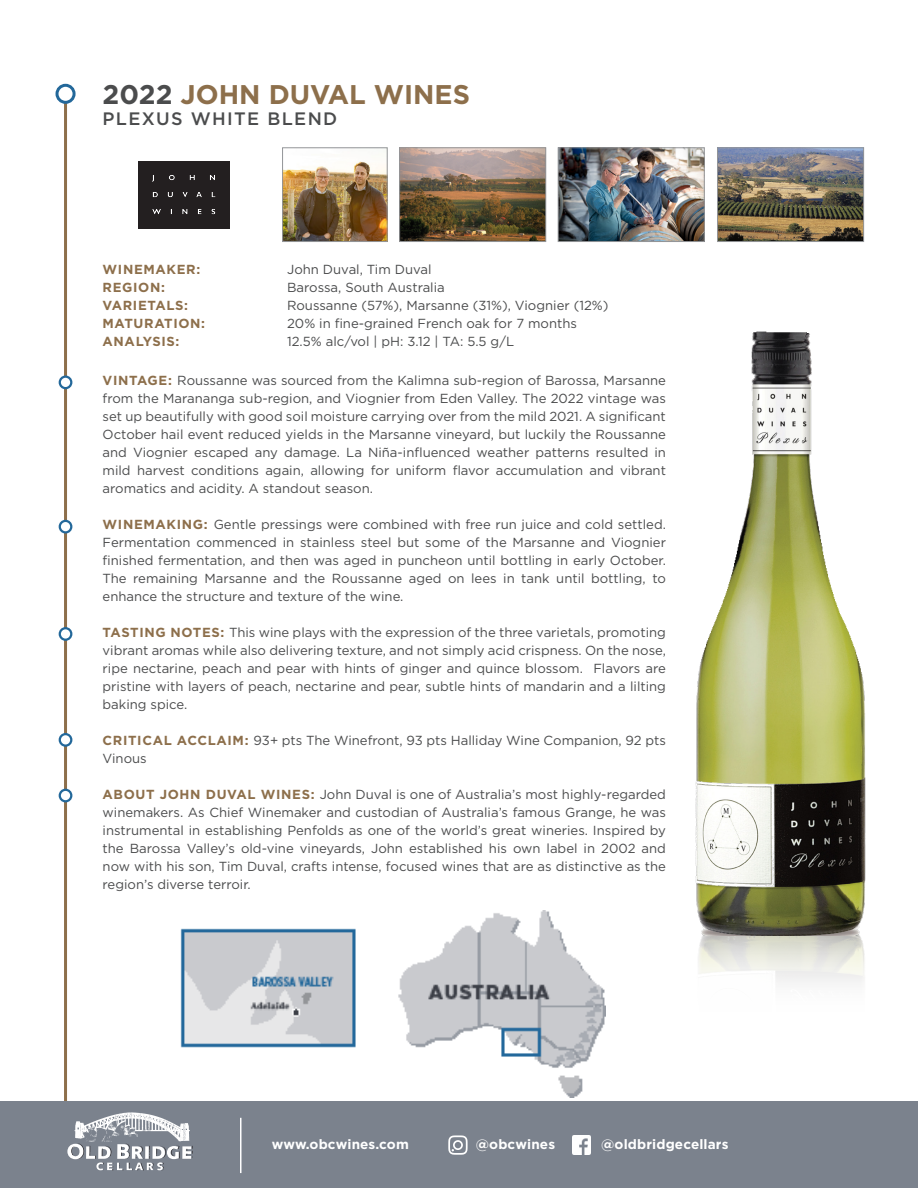
<style>
.page{position:relative;width:918px;height:1188px;background:#fff}
.page>*{position:absolute;margin:0;border:0;box-sizing:border-box;transform-origin:0 0}
.t1{font:700 27px "Gotham";color:#8d6f4b}
.t2{font:500 18px "Gotham";letter-spacing:.075em;color:#4b4c4d}
.space{font:700 13.5px "Gotham";letter-spacing:.01em;color:#fff}
.Tasting_Notes_Paragraph{font:13.2px/18px "Gotham";color:#4b4c4d;text-align:justify}
.Tasting_Notes_Paragraph-2{font:700 13.2px "Gotham";letter-spacing:.05em;color:#8d6f4b}
.s1{color:#4b4c4d}
.s2{font-weight:700;color:#8d6f4b}
</style>
<div class="page">
<img style="left:698px;top:907px;width:167px;height:76px">
<img style="left:695px;top:332px;width:162px;height:604px">
<div style="left:138px;top:162px;width:91px;height:66px;background:#231f20"></div>
<hr style="left:64px;top:85px;width:3px;height:1026px;background:#8d6f4b">
<img style="left:284px;top:149px;width:102px;height:91px">
<div style="left:282px;top:147px;width:106px;height:95px;border:1px solid #939598"></div>
<img style="left:560px;top:149px;width:143px;height:91px">
<div style="left:558px;top:147px;width:147px;height:95px;border:1px solid #939598"></div>
<img style="left:401px;top:149px;width:143px;height:91px">
<div style="left:399px;top:147px;width:147px;height:95px;border:1px solid #939598"></div>
<div style="left:57px;top:85px;width:17px;height:17px;background:#fff;border-radius:50%"></div>
<div style="left:56px;top:84px;width:20px;height:20px;border:3px solid #23689a;border-radius:50%"></div>
<img style="left:719px;top:149px;width:143px;height:91px">
<div style="left:717px;top:147px;width:147px;height:95px;border:1px solid #939598"></div>
<div style="left:60px;top:521px;width:11px;height:11px;background:#fff;border-radius:50%"></div>
<div style="left:59px;top:520px;width:13px;height:14px;border:2px solid #23689a;border-radius:50%"></div>
<div style="left:60px;top:734px;width:11px;height:12px;background:#fff;border-radius:50%"></div>
<div style="left:59px;top:733px;width:13px;height:14px;border:2px solid #23689a;border-radius:50%"></div>
<div style="left:60px;top:790px;width:11px;height:11px;background:#fff;border-radius:50%"></div>
<div style="left:59px;top:789px;width:13px;height:13px;border:2px solid #23689a;border-radius:50%"></div>
<div style="left:60px;top:377px;width:11px;height:11px;background:#fff;border-radius:50%"></div>
<div style="left:59px;top:376px;width:13px;height:13px;border:2px solid #23689a;border-radius:50%"></div>
<div style="left:60px;top:628px;width:11px;height:12px;background:#fff;border-radius:50%"></div>
<div style="left:59px;top:627px;width:13px;height:14px;border:2px solid #23689a;border-radius:50%"></div>
<img style="left:180px;top:911px;width:425px;height:186px">
<div style="left:0;top:1102px;width:918px;height:86px;background:#7b828d"></div>
<img style="left:572px;top:1136px;width:19px;height:18px">
<svg style="left:448px;top:1135px;width:20px;height:20px"></svg>
<svg style="left:67px;top:1145px;width:4px;height:13px"></svg>
<img style="left:74px;top:1112px;width:115px;height:30px">
<img style="left:71px;top:1144px;width:122px;height:27px">
<hr style="left:240px;top:1118px;width:2px;height:55px;background:#fff">
<p class="t1" style="left:103px;top:76px;width:369px"><span class="s1">2022</span> JOHN DUVAL WINES</p>
<p class="t2" style="left:103px;top:107px;width:236px">PLEXUS WHITE BLEND</p>
<p class="Tasting_Notes_Paragraph-2" style="left:103px;top:261px;width:99px">WINEMAKER:</p>
<p class="Tasting_Notes_Paragraph" style="left:287px;top:260px;width:146px">John Duval, Tim Duval</p>
<p class="Tasting_Notes_Paragraph-2" style="left:103px;top:279px;width:64px">REGION:</p>
<p class="Tasting_Notes_Paragraph" style="left:287px;top:278px;width:159px">Barossa, South Australia</p>
<p class="Tasting_Notes_Paragraph-2" style="left:103px;top:297px;width:87px">VARIETALS:</p>
<p class="Tasting_Notes_Paragraph" style="left:287px;top:296px;width:323px">Roussanne (57%), Marsanne (31%), Viognier (12%)</p>
<p class="Tasting_Notes_Paragraph-2" style="left:103px;top:315px;width:104px">MATURATION:</p>
<p class="Tasting_Notes_Paragraph" style="left:287px;top:314px;width:291px">20% in fine-grained French oak for 7 months</p>
<p class="Tasting_Notes_Paragraph-2" style="left:103px;top:333px;width:78px">ANALYSIS:</p>
<p class="Tasting_Notes_Paragraph" style="left:287px;top:332px;width:229px">12.5% alc/vol | pH: 3.12 | TA: 5.5 g/L</p>
<p class="Tasting_Notes_Paragraph" style="left:103px;top:371px;width:565px"><span class="s2">VINTAGE:</span> Roussanne was sourced from the Kalimna sub-region of Barossa, Marsanne from the Marananga sub-region, and Viognier from Eden Valley. The 2022 vintage was set up beautifully with good soil moisture carrying over from the mild 2021. A significant October hail event reduced yields in the Marsanne vineyard, but luckily the Roussanne and Viognier escaped any damage. La Niña-influenced weather patterns resulted in mild harvest conditions again, allowing for uniform flavor accumulation and vibrant aromatics and acidity. A standout season.</p>
<p class="Tasting_Notes_Paragraph" style="left:103px;top:515px;width:565px"><span class="s2">WINEMAKING:</span> Gentle pressings were combined with free run juice and cold settled.<br>Fermentation commenced in stainless steel but some of the Marsanne and Viognier finished fermentation, and then was aged in puncheon until bottling in early October.<br>The remaining Marsanne and the Roussanne aged on lees in tank until bottling, to enhance the structure and texture of the wine.</p>
<p class="Tasting_Notes_Paragraph" style="left:103px;top:623px;width:565px"><span class="s2">TASTING NOTES:</span> This wine plays with the expression of the three varietals, promoting vibrant aromas while also delivering texture, and not simply acid crispness. On the nose, ripe nectarine, peach and pear with hints of ginger and quince blossom. Flavors are pristine with layers of peach, nectarine and pear, subtle hints of mandarin and a lilting baking spice.</p>
<p class="Tasting_Notes_Paragraph" style="left:103px;top:731px;width:565px"><span class="s2">CRITICAL ACCLAIM:</span> 93+ pts The Winefront, 93 pts Halliday Wine Companion, 92 pts<br>Vinous</p>
<p class="Tasting_Notes_Paragraph" style="left:103px;top:785px;width:565px"><span class="s2">ABOUT JOHN DUVAL WINES:</span> John Duval is one of Australia’s most highly-regarded winemakers. As Chief Winemaker and custodian of Australia’s famous Grange, he was instrumental in establishing Penfolds as one of the world’s great wineries. Inspired by the Barossa Valley’s old-vine vineyards, John established his own label in 2002 and now with his son, Tim Duval, crafts intense, focused wines that are as distinctive as the region’s diverse terroir.</p>
<p class="space" style="left:272px;top:1135px;width:139px">www.obcwines.com</p>
<p class="space" style="left:476px;top:1135px;width:81px">@obcwines</p>
<p class="space" style="left:601px;top:1135px;width:129px">@oldbridgecellars</p>
</div>
